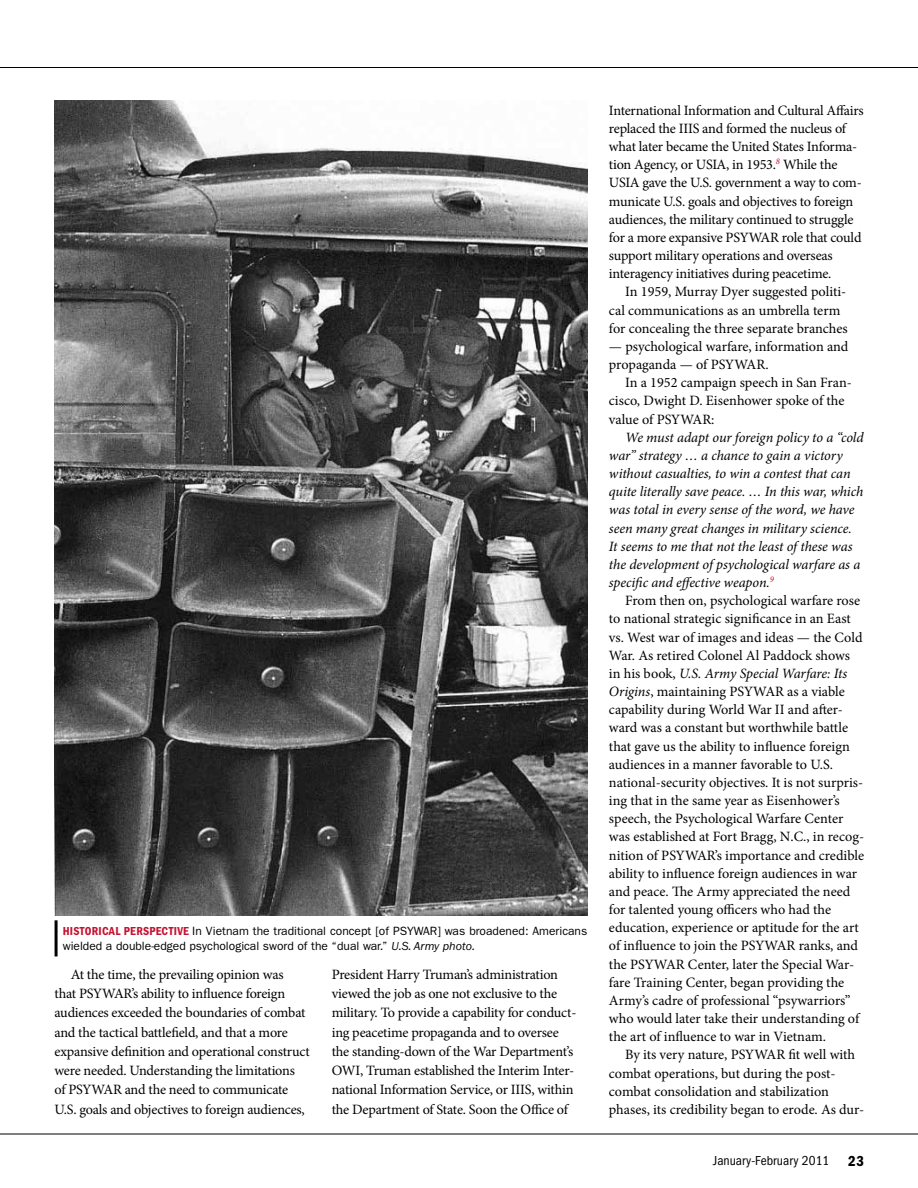
<style>
.page{position:relative;width:918px;height:1188px;background:#fff}
.page>*{position:absolute;margin:0;border:0;box-sizing:border-box;transform-origin:0 0}
.t1{font:14.25px/18.1px "Minion Pro";letter-spacing:-.01em;color:#000}
.t2{font:italic 14.25px/18.1px "Minion Pro";letter-spacing:-.01em;color:#000}
.t3{font:condensed 13.5px "ITC Franklin Gothic Std";color:#000}
.t4{font:12px/14.4px "ITC Franklin Gothic Std";color:#000}
.s1{font-family:"ITC Franklin Gothic Std Dm Cd";color:#c41230}
.s2{font-style:italic}
.s3{font-family:"ITC Franklin Gothic Std Dm Cd";font-stretch:normal;font-size:15px}
</style>
<div class="page">
<hr style="left:0;top:1134px;width:918px;height:1px;background:#000">
<hr style="left:0;top:67px;width:918px;height:1px;background:#000">
<img style="left:54px;top:100px;width:533px;height:815px">
<hr style="left:55px;top:920px;width:3px;height:36px;background:#000">
<p class="t4" style="left:63px;top:924px;width:526px"><span class="s1">HISTORICAL PERSPECTIVE</span> In Vietnam the traditional concept [of PSYWAR] was broadened: Americans wielded a double-edged psychological sword of the “dual war.” <span class="s2">U.S. Army photo.</span></p>
<p class="t1" style="left:55px;top:965px;width:257px;line-height:19.4px;text-indent:16px">At the time, the prevailing opinion was<br>that PSYWAR’s ability to influence foreign audiences exceeded the boundaries of combat and the tactical battlefield, and that a more expansive definition and operational construct were needed. Understanding the limitations<br>of PSYWAR and the need to communicate U.S. goals and objectives to foreign audiences,</p>
<p class="t1" style="left:332px;top:965px;width:246px;line-height:19.4px">President Harry Truman’s administration viewed the job as one not exclusive to the military. To provide a capability for conduct&shy;ing peacetime propaganda and to oversee the standing-down of the War Department’s OWI, Truman established the Interim Inter&shy;national Information Service, or IIIS, within the Department of State. Soon the Office of</p>
<p class="t1" style="left:609px;top:101px;width:256px">International Information and Cultural Affairs replaced the IIIS and formed the nucleus of what later became the United States Informa&shy;tion Agency, or USIA, in 1953.<sup>8</sup> While the USIA gave the U.S. government a way to com&shy;municate U.S. goals and objectives to foreign audiences, the military continued to struggle for a more expansive PSYWAR role that could support military operations and overseas interagency initiatives during peacetime.</p>
<p class="t1" style="left:609px;top:283px;width:240px;text-indent:16px">In 1959, Murray Dyer suggested politi&shy;cal communications as an umbrella term for concealing the three separate branches</p>
<p class="t1" style="left:609px;top:337px;width:241px">— psychological warfare, information and propaganda — of PSYWAR.</p>
<p class="t1" style="left:609px;top:374px;width:244px;text-indent:16px">In a 1952 campaign speech in San Fran&shy;cisco, Dwight D. Eisenhower spoke of the value of PSYWAR:</p>
<p class="t2" style="left:609px;top:428px;width:256px;text-indent:16px">We must adapt our foreign policy to a “cold war” strategy … a chance to gain a victory without casualties, to win a contest that can quite literally save peace. … In this war, which was total in every sense of the word, we have seen many great changes in military science.<br>It seems to me that not the least of these was the development of psychological warfare as a specific and effective weapon.<sup>9</sup></p>
<p class="t1" style="left:609px;top:592px;width:257px;text-indent:16px">From then on, psychological warfare rose to national strategic significance in an East vs. West war of images and ideas — the Cold War. As retired Colonel Al Paddock shows in his book, <span class="s2">U.S. Army Special Warfare: Its Origins</span>, maintaining PSYWAR as a viable capability during World War II and after&shy;ward was a constant but worthwhile battle that gave us the ability to influence foreign audiences in a manner favorable to U.S. national-security objectives. It is not surpris&shy;ing that in the same year as Eisenhower’s speech, the Psychological Warfare Center was established at Fort Bragg, N.C., in recog&shy;nition of PSYWAR’s importance and credible ability to influence foreign audiences in war and peace. The Army appreciated the need for talented young officers who had the education, experience or aptitude for the art of influence to join the PSYWAR ranks, and the PSYWAR Center, later the Special War&shy;fare Training Center, began providing the Army’s cadre of professional “psywarriors” who would later take their understanding of the art of influence to war in Vietnam.</p>
<p class="t1" style="left:609px;top:1046px;width:257px;text-indent:16px">By its very nature, PSYWAR fit well with combat operations, but during the post&shy;combat consolidation and stabilization phases, its credibility began to erode. As dur-</p>
<p class="t3" style="left:713px;top:1153px;width:152px">January-February 2011 <span class="s3">23</span></p>
</div>
